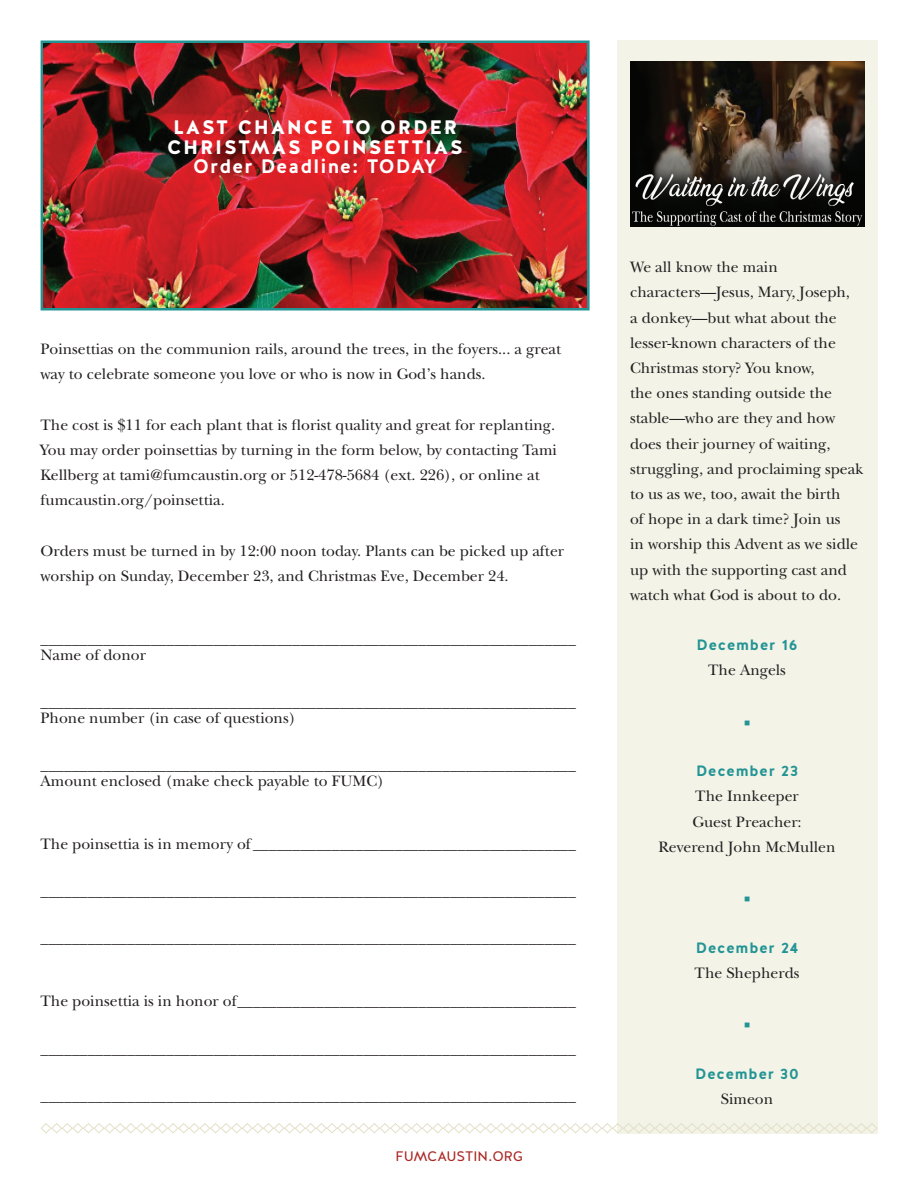
<style>
.page{position:relative;width:918px;height:1188px;background:#fff}
.page>*{position:absolute;margin:0;border:0;box-sizing:border-box;transform-origin:0 0}
.t1{font:900 19.5px/19.5px "Halis R";letter-spacing:.09em;color:#fff;text-align:center}
.t2{font:700 19.5px "Halis R";letter-spacing:.06em;color:#fff}
.t3{font:16.5px "Halis R S Book";color:#ab2a27}
.t4{font:15.75px/25.2px "New Baskerville Std";color:#231f20}
.t5{font:700 15px "Halis R";letter-spacing:.06em;color:#229493}
.t6{font:8.25px "Wingdings";color:#229493}
</style>
<div class="page">
<div style="left:41px;top:40px;width:549px;height:270px;border:3px solid #229493"></div>
<div style="left:617px;top:40px;width:261px;height:1094px;background:#f3f3e8"></div>
<img style="left:630px;top:62px;width:234px;height:164px">
<svg style="left:40px;top:1123px;width:837px;height:11px"></svg>
<img style="left:43px;top:44px;width:543px;height:263px">
<p class="t1" style="left:167px;top:118px;width:297px">LAST CHANCE TO ORDER<br>CHRISTMAS POINSETTIAS</p>
<p class="t2" style="left:193px;top:154px;width:245px">Order Deadline: TODAY</p>
<p class="t4" style="left:40px;top:337px;width:522px">Poinsettias on the communion rails, around the trees, in the foyers... a great way to celebrate someone you love or who is now in God’s hands.</p>
<p class="t4" style="left:40px;top:412px;width:518px">The cost is $11 for each plant that is florist quality and great for replanting.<br>You may order poinsettias by turning in the form below, by contacting Tami Kellberg at tami@fumcaustin.org or 512-478-5684 (ext. 226), or online at fumcaustin.org/poinsettia.</p>
<p class="t4" style="left:40px;top:538px;width:525px">Orders must be turned in by 12:00 noon today. Plants can be picked up after worship on Sunday, December 23, and Christmas Eve, December 24.</p>
<p class="t4" style="left:40px;top:631px;width:537px;line-height:15.8px">____________________________________________________________________<br>Name of donor</p>
<p class="t4" style="left:40px;top:694px;width:537px;line-height:15.8px">____________________________________________________________________<br>Phone number (in case of questions)</p>
<p class="t4" style="left:40px;top:757px;width:537px;line-height:15.8px">____________________________________________________________________<br>Amount enclosed (make check payable to FUMC)</p>
<p class="t4" style="left:40px;top:831px;width:537px">The poinsettia is in memory of _________________________________________</p>
<p class="t4" style="left:40px;top:879px;width:537px">____________________________________________________________________</p>
<p class="t4" style="left:40px;top:926px;width:537px">____________________________________________________________________</p>
<p class="t4" style="left:40px;top:989px;width:537px">The poinsettia is in honor of___________________________________________</p>
<p class="t4" style="left:40px;top:1036px;width:537px">____________________________________________________________________</p>
<p class="t4" style="left:40px;top:1083px;width:537px">____________________________________________________________________</p>
<p class="t3" style="left:395px;top:1144px;width:129px">fumcaustin.org</p>
<p class="t4" style="left:630px;top:255px;width:235px">We all know the main characters—Jesus, Mary, Joseph,<br>a donkey—but what about the lesser-known characters of the<br>Christmas story? You know,<br>the ones standing outside the stable—who are they and how does their journey of waiting, struggling, and proclaiming speak to us as we, too, await the birth<br>of hope in a dark time? Join us<br>in worship this Advent as we sidle up with the supporting cast and watch what God is about to do.</p>
<p class="t5" style="left:697px;top:635px;width:103px">December 16</p>
<p class="t4" style="left:708px;top:658px;width:79px">The Angels</p>
<p class="t6" style="left:744px;top:718px;width:8px">■</p>
<p class="t5" style="left:696px;top:761px;width:103px">December 23</p>
<p class="t4" style="left:659px;top:784px;width:179px;text-align:center">The Innkeeper<br>Guest Preacher:<br>Reverend John McMullen</p>
<p class="t6" style="left:744px;top:895px;width:8px">■</p>
<p class="t5" style="left:696px;top:938px;width:104px">December 24</p>
<p class="t4" style="left:695px;top:960px;width:106px">The Shepherds</p>
<p class="t6" style="left:744px;top:1021px;width:8px">■</p>
<p class="t5" style="left:695px;top:1064px;width:105px">December 30</p>
<p class="t4" style="left:721px;top:1086px;width:54px">Simeon</p>
</div>
